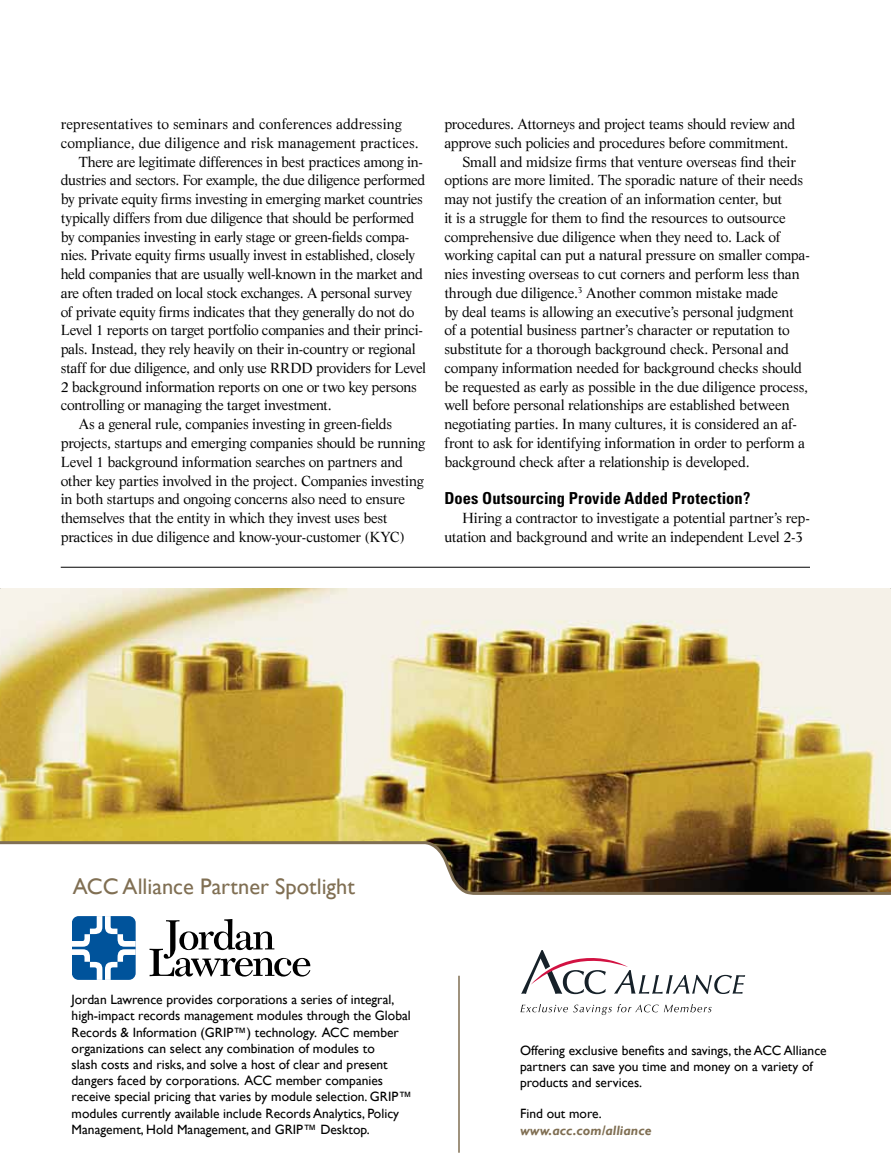
<style>
.page{position:relative;width:891px;height:1175px;background:#fff}
.page>*{position:absolute;margin:0;border:0;box-sizing:border-box;transform-origin:0 0}
.t1{font:22.5px "Gill Sans";color:#806f53}
.t2{font:700 condensed 16.5px "Univers";letter-spacing:.005em;color:#000}
.t3{font:14.25px/18.8px "Life";letter-spacing:-.015em;color:#000}
.t4{font:14.25px "Life";letter-spacing:.005em;color:#000}
.t5{font:13.5px/16.2px "Gill Sans";color:#000}
.t6{font:italic 700 13.5px "Gill Sans";color:#806f53}
</style>
<div class="page">
<img style="left:0;top:588px;width:891px;height:251px">
<svg style="left:0;top:839px;width:891px;height:314px"></svg>
<svg style="left:521px;top:950px;width:224px;height:44px"></svg>
<svg style="left:521px;top:1004px;width:191px;height:11px"></svg>
<hr style="left:458px;top:975px;width:2px;height:177px;background:#806f53">
<svg style="left:150px;top:919px;width:160px;height:57px"></svg>
<svg style="left:73px;top:916px;width:63px;height:63px"></svg>
<hr style="left:61px;top:567px;width:749px;height:1px;background:#000">
<p class="t4" style="left:61px;top:115px;width:343px">representatives to seminars and conferences addressing</p>
<p class="t3" style="left:61px;top:133px;width:360px">compliance, due diligence and risk management practices.</p>
<p class="t3" style="left:79px;top:152px;width:346px">There are legitimate differences in best practices among in-</p>
<p class="t3" style="left:61px;top:171px;width:366px">dustries and sectors. For example, the due diligence performed</p>
<p class="t3" style="left:61px;top:189px;width:364px">by private equity firms investing in emerging market countries</p>
<p class="t3" style="left:61px;top:208px;width:355px">typically differs from due diligence that should be performed</p>
<p class="t3" style="left:61px;top:227px;width:350px">by companies investing in early stage or green-fields compa-</p>
<p class="t3" style="left:61px;top:246px;width:356px">nies. Private equity firms usually invest in established, closely</p>
<p class="t3" style="left:61px;top:264px;width:364px">held companies that are usually well-known in the market and</p>
<p class="t3" style="left:61px;top:283px;width:353px">are often traded on local stock exchanges. A personal survey</p>
<p class="t3" style="left:61px;top:302px;width:355px">of private equity firms indicates that they generally do not do</p>
<p class="t3" style="left:61px;top:321px;width:364px">Level 1 reports on target portfolio companies and their princi-</p>
<p class="t3" style="left:61px;top:339px;width:356px">pals. Instead, they rely heavily on their in-country or regional</p>
<p class="t3" style="left:61px;top:358px;width:367px">staff for due diligence, and only use RRDD providers for Level</p>
<p class="t3" style="left:61px;top:377px;width:358px">2 background information reports on one or two key persons</p>
<p class="t3" style="left:61px;top:396px;width:272px">controlling or managing the target investment.</p>
<p class="t3" style="left:79px;top:414px;width:315px">As a general rule, companies investing in green-fields</p>
<p class="t3" style="left:61px;top:433px;width:366px">projects, startups and emerging companies should be running</p>
<p class="t3" style="left:61px;top:452px;width:344px">Level 1 background information searches on partners and</p>
<p class="t3" style="left:61px;top:471px;width:365px">other key parties involved in the project. Companies investing</p>
<p class="t3" style="left:61px;top:489px;width:346px">in both startups and ongoing concerns also need to ensure</p>
<p class="t3" style="left:61px;top:508px;width:328px">themselves that the entity in which they invest uses best</p>
<p class="t3" style="left:61px;top:527px;width:346px">practices in due diligence and know-your-customer (KYC)</p>
<p class="t3" style="left:444px;top:114px;width:352px">procedures. Attorneys and project teams should review and</p>
<p class="t3" style="left:444px;top:133px;width:346px">approve such policies and procedures before commitment.</p>
<p class="t3" style="left:462px;top:152px;width:335px">Small and midsize firms that venture overseas find their</p>
<p class="t3" style="left:444px;top:171px;width:360px">options are more limited. The sporadic nature of their needs</p>
<p class="t3" style="left:444px;top:189px;width:339px">may not justify the creation of an information center, but</p>
<p class="t3" style="left:444px;top:208px;width:343px">it is a struggle for them to find the resources to outsource</p>
<p class="t3" style="left:444px;top:227px;width:338px">comprehensive due diligence when they need to. Lack of</p>
<p class="t3" style="left:444px;top:246px;width:367px">working capital can put a natural pressure on smaller compa-</p>
<p class="t3" style="left:444px;top:264px;width:357px">nies investing overseas to cut corners and perform less than</p>
<p class="t3" style="left:444px;top:283px;width:335px">through due diligence.<sup>3</sup> Another common mistake made</p>
<p class="t3" style="left:444px;top:302px;width:351px">by deal teams is allowing an executive’s personal judgment</p>
<p class="t3" style="left:444px;top:321px;width:347px">of a potential business partner’s character or reputation to</p>
<p class="t3" style="left:444px;top:339px;width:346px">substitute for a thorough background check. Personal and</p>
<p class="t3" style="left:444px;top:358px;width:359px">company information needed for background checks should</p>
<p class="t3" style="left:444px;top:377px;width:365px">be requested as early as possible in the due diligence process,</p>
<p class="t3" style="left:444px;top:396px;width:347px">well before personal relationships are established between</p>
<p class="t3" style="left:444px;top:414px;width:354px">negotiating parties. In many cultures, it is considered an af-</p>
<p class="t3" style="left:444px;top:433px;width:362px">front to ask for identifying information in order to perform a</p>
<p class="t3" style="left:444px;top:452px;width:307px">background check after a relationship is developed.</p>
<p class="t2" style="left:444px;top:488px;width:308px">Does Outsourcing Provide Added Protection?</p>
<p class="t3" style="left:444px;top:508px;width:367px;text-indent:18px">Hiring a contractor to investigate a potential partner’s rep&shy;utation and background and write an independent Level 2-3</p>
<h1 class="t1" style="left:73px;top:873px;width:284px">ACC Alliance Partner Spotlight</h1>
<p class="t5" style="left:72px;top:991px;width:342px">Jordan Lawrence provides corporations a series of integral, high-impact records management modules through the Global Records &amp; Information (GRIP™) technology. ACC member organizations can select any combination of modules to<br>slash costs and risks, and solve a host of clear and present dangers faced by corporations. ACC member companies receive special pricing that varies by module selection. GRIP™ modules currently available include Records Analytics, Policy Management, Hold Management, and GRIP™ Desktop.</p>
<p class="t5" style="left:520px;top:1042px;width:308px">Offering exclusive benefits and savings, the ACC Alliance partners can save you time and money on a variety of products and services.</p>
<p class="t5" style="left:520px;top:1105px;width:83px">Find out more.</p>
<p class="t6" style="left:520px;top:1122px;width:133px">www.acc.com/alliance</p>
</div>
